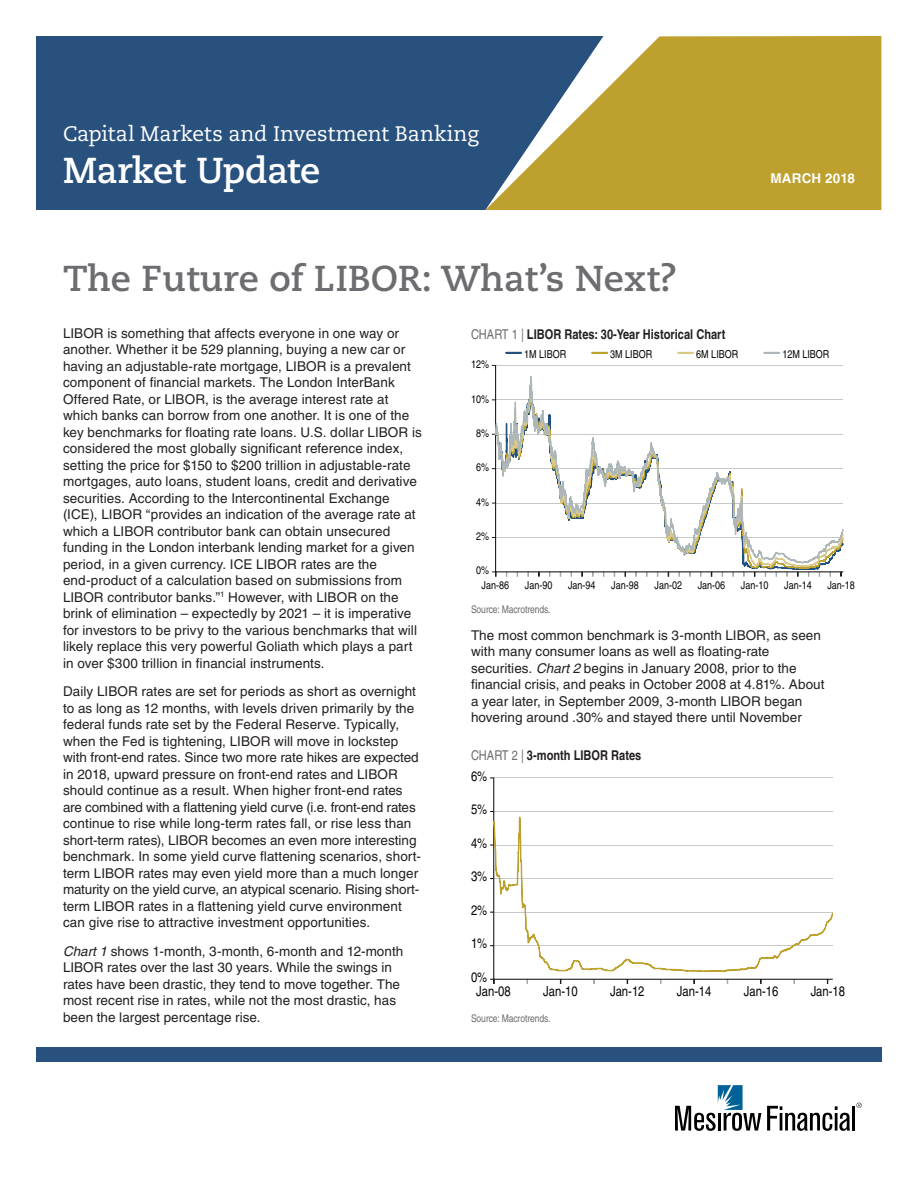
<style>
.page{position:relative;width:918px;height:1188px;background:#fff}
.page>*{position:absolute;margin:0;border:0;box-sizing:border-box;transform-origin:0 0}
.NL_Headline{font:700 36px "Caecilia LT Std";color:#6c6d70}
.fs_Title{font:700 36px "Caecilia LT Std";letter-spacing:-.02em;color:#fff}
.fs_Title-2{font:21px "Caecilia LT Std";letter-spacing:-.01em;color:#fff}
.t1{font:condensed 13.8px "Helvetica LT";color:#040503}
.Body_Copy_CMIB{font:13.5px/16.5px "Helvetica LT";letter-spacing:.005em;color:#231f20}
.Chart_label{font:700 condensed 13.5px "Helvetica LT";color:#231f20}
.fs_Business_Sector{font:700 13.5px "Helvetica LT";letter-spacing:.01em;color:#fff}
.t2{font:condensed 10.95px "Helvetica LT";color:#040503}
.Chart_source{font:condensed 10.5px "Helvetica LT";letter-spacing:-.01em;color:#6c6d70}
.s1{font-style:italic}
.s2{font-weight:400;color:#6c6d70}
</style>
<div class="page">
<svg style="left:767px;top:1106px;width:83px;height:25px"></svg>
<hr style="left:852px;top:1106px;width:3px;height:25px;background:#000">
<svg style="left:675px;top:1085px;width:86px;height:46px"></svg>
<svg style="left:856px;top:1103px;width:6px;height:5px"></svg>
<div style="left:36px;top:1047px;width:846px;height:15px;background:#28517e"></div>
<div style="left:604px;top:36px;width:277px;height:174px;background:#bda02d"></div>
<svg style="left:36px;top:36px;width:568px;height:174px;fill:#28517e"></svg>
<svg style="left:495px;top:351px;width:349px;height:222px"></svg>
<svg style="left:494px;top:569px;width:349px;height:8px"></svg>
<svg style="left:494px;top:376px;width:350px;height:191px"></svg>
<hr style="left:494px;top:778px;width:339px;height:1px;background:#c7c8ca">
<hr style="left:494px;top:811px;width:339px;height:1px;background:#c7c8ca">
<hr style="left:494px;top:979px;width:339px;height:1px;background:#040503">
<hr style="left:493px;top:778px;width:1px;height:202px;background:#040503">
<svg style="left:493px;top:816px;width:341px;height:163px"></svg>
<p class="fs_Title-2" style="left:63px;top:121px;width:417px">Capital Markets and Investment Banking</p>
<p class="fs_Title" style="left:63px;top:149px;width:259px">Market Update</p>
<p class="NL_Headline" style="left:63px;top:258px;width:616px">The Future of LIBOR: What’s Next?</p>
<p class="fs_Business_Sector" style="left:771px;top:170px;width:86px">MARCH 2018</p>
<p class="Body_Copy_CMIB" style="left:63px;top:325px;width:360px">LIBOR is something that affects everyone in one way or another. Whether it be 529 planning, buying a new car or having an adjustable-rate mortgage, LIBOR is a prevalent component of financial markets. The London InterBank Offered Rate, or LIBOR, is the average interest rate at which banks can borrow from one another. It is one of the key benchmarks for floating rate loans. U.S. dollar LIBOR is considered the most globally significant reference index, setting the price for $150 to $200 trillion in adjustable-rate mortgages, auto loans, student loans, credit and derivative securities. According to the Intercontinental Exchange (ICE), LIBOR “provides an indication of the average rate at which a LIBOR contributor bank can obtain unsecured funding in the London interbank lending market for a given period, in a given currency. ICE LIBOR rates are the end-product of a calculation based on submissions from LIBOR contributor banks.”<sup>1</sup> However, with LIBOR on the brink of elimination – expectedly by 2021 – it is imperative for investors to be privy to the various benchmarks that will likely replace this very powerful Goliath which plays a part in over $300 trillion in financial instruments.</p>
<p class="Body_Copy_CMIB" style="left:63px;top:683px;width:360px">Daily LIBOR rates are set for periods as short as overnight to as long as 12 months, with levels driven primarily by the federal funds rate set by the Federal Reserve. Typically, when the Fed is tightening, LIBOR will move in lockstep with front-end rates. Since two more rate hikes are expected in 2018, upward pressure on front-end rates and LIBOR should continue as a result. When higher front-end rates are combined with a flattening yield curve (i.e. front-end rates continue to rise while long-term rates fall, or rise less than short-term rates), LIBOR becomes an even more interesting benchmark. In some yield curve flattening scenarios, short&shy;term LIBOR rates may even yield more than a much longer maturity on the yield curve, an atypical scenario. Rising short&shy;term LIBOR rates in a flattening yield curve environment can give rise to attractive investment opportunities.</p>
<p class="Body_Copy_CMIB" style="left:63px;top:943px;width:342px"><span class="s1">Chart 1</span> shows 1-month, 3-month, 6-month and 12-month LIBOR rates over the last 30 years. While the swings in rates have been drastic, they tend to move together. The most recent rise in rates, while not the most drastic, has been the largest percentage rise.</p>
<p class="Chart_label" style="left:471px;top:326px;width:256px"><span class="s2">CHART 1 |</span> LIBOR Rates: 30-Year Historical Chart</p>
<p class="t2" style="left:471px;top:358px;width:20px">12%</p>
<p class="t2" style="left:471px;top:392px;width:20px">10%</p>
<p class="t2" style="left:476px;top:427px;width:15px">8%</p>
<p class="t2" style="left:476px;top:461px;width:15px">6%</p>
<p class="t2" style="left:476px;top:495px;width:15px">4%</p>
<p class="t2" style="left:476px;top:530px;width:15px">2%</p>
<p class="t2" style="left:476px;top:564px;width:15px">0%</p>
<p class="t2" style="left:524px;top:348px;width:44px">1M LIBOR</p>
<p class="t2" style="left:610px;top:348px;width:44px">3M LIBOR</p>
<p class="t2" style="left:696px;top:348px;width:44px">6M LIBOR</p>
<p class="t2" style="left:782px;top:348px;width:49px">12M LIBOR</p>
<p class="t2" style="left:482px;top:578px;width:29px">Jan-86</p>
<p class="t2" style="left:525px;top:578px;width:29px">Jan-90</p>
<p class="t2" style="left:568px;top:578px;width:29px">Jan-94</p>
<p class="t2" style="left:611px;top:578px;width:29px">Jan-98</p>
<p class="t2" style="left:655px;top:578px;width:29px">Jan-02</p>
<p class="t2" style="left:698px;top:578px;width:29px">Jan-06</p>
<p class="t2" style="left:741px;top:578px;width:29px">Jan-10</p>
<p class="t2" style="left:784px;top:578px;width:29px">Jan-14</p>
<p class="t2" style="left:827px;top:578px;width:29px">Jan-18</p>
<p class="Chart_source" style="left:471px;top:603px;width:81px">Source: Macrotrends.</p>
<p class="Body_Copy_CMIB" style="left:471px;top:627px;width:355px">The most common benchmark is 3-month LIBOR, as seen with many consumer loans as well as floating-rate securities. <span class="s1">Chart 2</span> begins in January 2008, prior to the financial crisis, and peaks in October 2008 at 4.81%. About a year later, in September 2009, 3-month LIBOR began hovering around .30% and stayed there until November</p>
<p class="Chart_label" style="left:471px;top:747px;width:172px"><span class="s2">CHART 2 |</span> 3-month LIBOR Rates</p>
<p class="t1" style="left:471px;top:768px;width:18px">6%</p>
<p class="t1" style="left:471px;top:801px;width:18px">5%</p>
<p class="t1" style="left:471px;top:835px;width:18px">4%</p>
<p class="t1" style="left:471px;top:868px;width:18px">3%</p>
<p class="t1" style="left:471px;top:902px;width:18px">2%</p>
<p class="t1" style="left:471px;top:935px;width:18px">1%</p>
<p class="t1" style="left:471px;top:969px;width:18px">0%</p>
<p class="t1" style="left:476px;top:983px;width:36px">Jan-08</p>
<p class="t1" style="left:543px;top:983px;width:36px">Jan-10</p>
<p class="t1" style="left:610px;top:983px;width:36px">Jan-12</p>
<p class="t1" style="left:677px;top:983px;width:36px">Jan-14</p>
<p class="t1" style="left:744px;top:983px;width:36px">Jan-16</p>
<p class="t1" style="left:811px;top:983px;width:36px">Jan-18</p>
<p class="Chart_source" style="left:471px;top:1012px;width:81px">Source: Macrotrends.</p>
</div>
